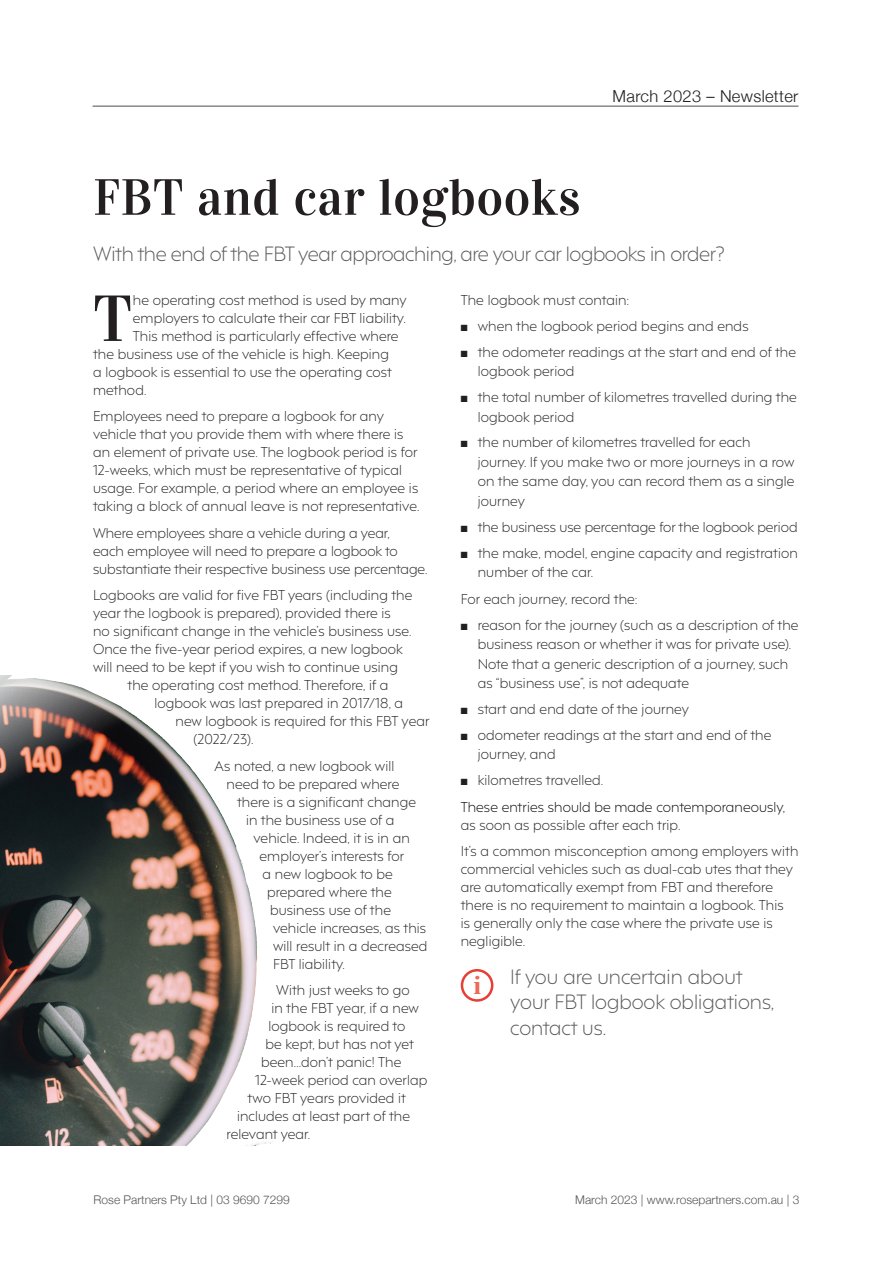
<style>
.page{position:relative;width:893px;height:1263px;background:#fff}
.page>*{position:absolute;margin:0;border:0;box-sizing:border-box;transform-origin:0 0}
.t1{font:65.1px "Vidaloka";color:#231f20}
.t2{font:51px "Vidaloka";letter-spacing:.01em;color:#231f20}
.t3{font:700 26.55px "Times";color:#ec6b54}
.t4{font:300 19.5px "F37 Hooj";letter-spacing:-.02em;color:#57585a}
.t5{font:300 19.5px/25.5px "F37 Hooj";color:#57585a}
.t6{font:300 16.5px "Helvetica Neue";letter-spacing:.02em;color:#231f20}
.t7{font:300 13.5px/18px "F37 Hooj";letter-spacing:.01em;color:#231f20}
.t8{font:300 13.5px/26.5px "F37 Hooj";letter-spacing:.01em;color:#040503}
.t9{font:300 12px "Helvetica Neue";color:#57585a}
.s1{color:#231f20}
</style>
<div class="page">
<hr style="left:93px;top:106px;width:705px;height:1px;background:#231f20">
<img style="left:0;top:675px;width:273px;height:470px">
<div style="left:461px;top:969px;width:32px;height:33px;border:3px solid #e73e36;border-radius:50%"></div>
<p class="t6" style="left:613px;top:83px;width:187px">March 2023 – Newsletter</p>
<h2 class="t2" style="left:93px;top:167px;width:489px">FBT and car logbooks</h2>
<h3 class="t4" style="left:93px;top:238px;width:633px">With the end of the FBT year approaching, are your car logbooks in order?</h3>
<h1 class="t1" style="left:93px;top:280px;width:41px">T</h1>
<p class="t7" style="left:133px;top:289px;width:275px">he operating cost method is used by many</p>
<p class="t7" style="left:461px;top:289px;width:170px">The logbook must contain:</p>
<p class="t7" style="left:461px;top:315px;width:289px">■ when the logbook period begins and ends</p>
<p class="t7" style="left:478px;top:340px;width:320px;line-height:19.5px;text-indent:-17px">■ the odometer readings at the start and end of the logbook period</p>
<p class="t7" style="left:478px;top:386px;width:321px;line-height:19.5px;text-indent:-17px">■ the total number of kilometres travelled during the logbook period</p>
<p class="t7" style="left:478px;top:431px;width:318px;line-height:19.5px;text-indent:-17px">■ the number of kilometres travelled for each journey. If you make two or more journeys in a row on the same day, you can record them as a single journey</p>
<p class="t7" style="left:461px;top:516px;width:338px">■ the business use percentage for the logbook period</p>
<p class="t7" style="left:478px;top:542px;width:322px;line-height:19.5px;text-indent:-17px">■ the make, model, engine capacity and registration number of the car.</p>
<p class="t7" style="left:461px;top:588px;width:178px">For each journey, record the:</p>
<p class="t7" style="left:478px;top:613px;width:322px;line-height:19.5px;text-indent:-17px">■ reason for the journey (such as a description of the business reason or whether it was for private use).<br>Note that a generic description of a journey, such as “business use”, is not adequate</p>
<p class="t7" style="left:461px;top:699px;width:230px">■ start and end date of the journey</p>
<p class="t7" style="left:478px;top:724px;width:295px;line-height:19.5px;text-indent:-17px">■ odometer readings at the start and end of the journey, and</p>
<p class="t8" style="left:461px;top:765px;width:326px"><span class="s1">■ kilometres travelled.<br></span>These entries should be made contemporaneously,</p>
<p class="t7" style="left:461px;top:810px;width:339px;line-height:26.5px">as soon as possible after each trip.<br>It’s a common misconception among employers with</p>
<p class="t7" style="left:461px;top:859px;width:334px">commercial vehicles such as dual-cab utes that they are automatically exempt from FBT and therefore there is no requirement to maintain a logbook. This is generally only the case where the private use is negligible.</p>
<h3 class="t5" style="left:510px;top:962px;width:266px">If you are uncertain about your FBT logbook obligations, contact us.</h3>
<p class="t7" style="left:133px;top:307px;width:274px">employers to calculate their car FBT liability.</p>
<p class="t7" style="left:133px;top:325px;width:267px">This method is particularly effective where</p>
<p class="t7" style="left:93px;top:343px;width:297px">the business use of the vehicle is high. Keeping</p>
<p class="t7" style="left:93px;top:361px;width:300px">a logbook is essential to use the operating cost</p>
<p class="t7" style="left:93px;top:379px;width:55px">method.</p>
<p class="t7" style="left:93px;top:406px;width:328px">Employees need to prepare a logbook for any vehicle that you provide them with where there is an element of private use. The logbook period is for 12-weeks, which must be representative of typical usage. For example, a period where an employee is taking a block of annual leave is not representative.</p>
<p class="t7" style="left:93px;top:522px;width:336px">Where employees share a vehicle during a year,<br>each employee will need to prepare a logbook to substantiate their respective business use percentage.</p>
<p class="t7" style="left:93px;top:585px;width:321px">Logbooks are valid for five FBT years (including the</p>
<p class="t7" style="left:93px;top:603px;width:299px">year the logbook is prepared), provided there is</p>
<p class="t7" style="left:93px;top:621px;width:320px">no significant change in the vehicle’s business use.</p>
<p class="t7" style="left:93px;top:639px;width:311px">Once the five-year period expires, a new logbook</p>
<p class="t7" style="left:93px;top:657px;width:306px">will need to be kept if you wish to continue using</p>
<p class="t7" style="left:128px;top:675px;width:262px">the operating cost method. Therefore, if a</p>
<p class="t7" style="left:155px;top:693px;width:250px">logbook was last prepared in 2017/18, a</p>
<p class="t7" style="left:176px;top:711px;width:255px">new logbook is required for this FBT year</p>
<p class="t7" style="left:194px;top:729px;width:61px">(2022/23).</p>
<p class="t7" style="left:215px;top:755px;width:181px">As noted, a new logbook will</p>
<p class="t7" style="left:227px;top:773px;width:174px">need to be prepared where</p>
<p class="t7" style="left:237px;top:791px;width:180px">there is a significant change</p>
<p class="t7" style="left:246px;top:809px;width:150px">in the business use of a</p>
<p class="t7" style="left:254px;top:827px;width:158px">vehicle. Indeed, it is in an</p>
<p class="t7" style="left:260px;top:845px;width:146px">employer’s interests for</p>
<p class="t7" style="left:263px;top:863px;width:132px">a new logbook to be</p>
<p class="t7" style="left:267px;top:881px;width:126px">prepared where the</p>
<p class="t7" style="left:270px;top:899px;width:122px">business use of the</p>
<p class="t7" style="left:273px;top:917px;width:155px">vehicle increases, as this</p>
<p class="t7" style="left:273px;top:935px;width:156px">will result in a decreased</p>
<p class="t7" style="left:273px;top:953px;width:73px">FBT liability.</p>
<p class="t7" style="left:276px;top:980px;width:135px">With just weeks to go</p>
<p class="t7" style="left:272px;top:998px;width:149px">in the FBT year, if a new</p>
<p class="t7" style="left:269px;top:1016px;width:138px">logbook is required to</p>
<p class="t7" style="left:266px;top:1034px;width:150px">be kept, but has not yet</p>
<p class="t7" style="left:261px;top:1052px;width:142px">been…don’t panic! The</p>
<p class="t7" style="left:255px;top:1070px;width:174px">12-week period can overlap</p>
<p class="t7" style="left:248px;top:1088px;width:160px">two FBT years provided it</p>
<p class="t7" style="left:237px;top:1106px;width:174px">includes at least part of the</p>
<p class="t7" style="left:227px;top:1124px;width:85px">relevant year.</p>
<h3 class="t3" style="left:474px;top:959px;width:9px">i</h3>
<p class="t9" style="left:94px;top:1190px;width:198px">Rose Partners Pty Ltd | 03 9690 7299</p>
<p class="t9" style="left:575px;top:1190px;width:226px">March 2023 | www.rosepartners.com.au | 3</p>
</div>
